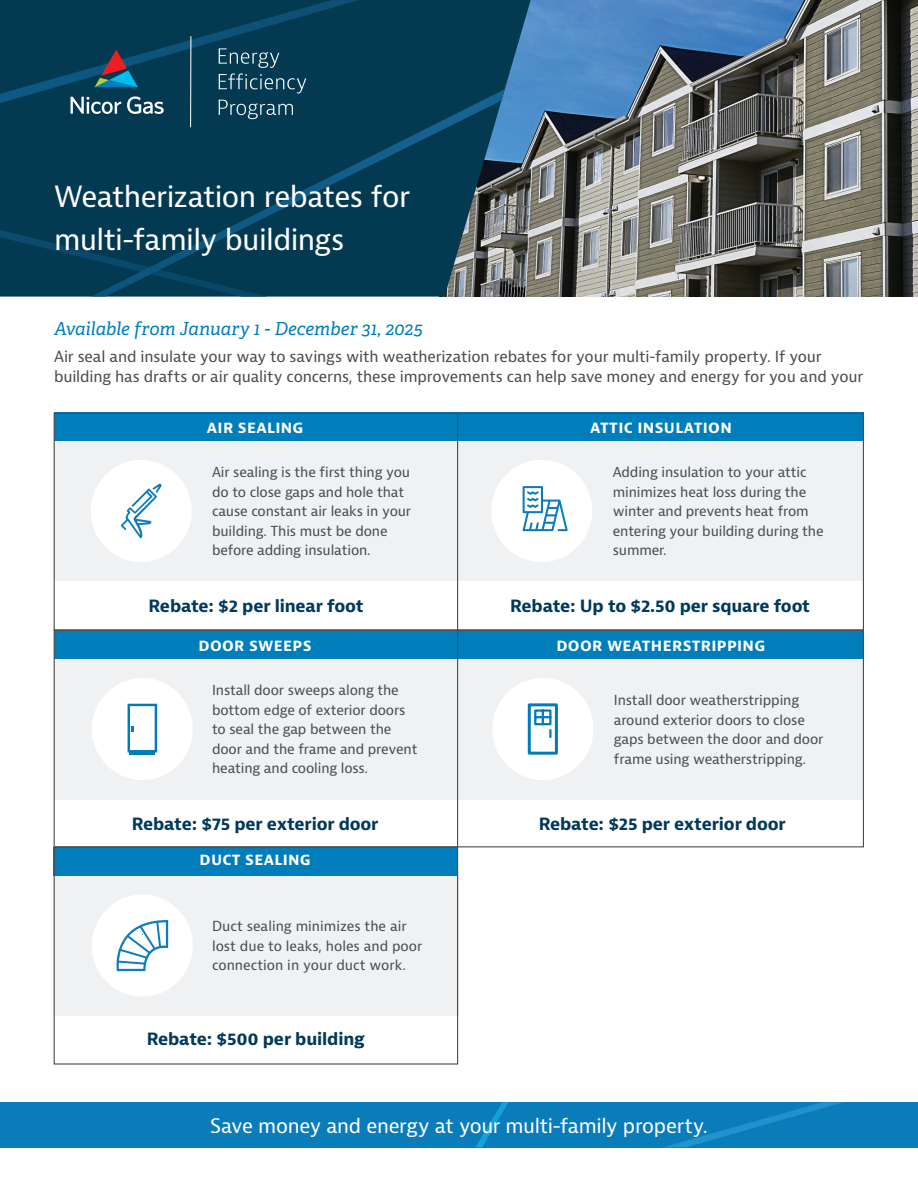
<style>
.page{position:relative;width:918px;height:1188px;background:#fff}
.page>*{position:absolute;margin:0;border:0;box-sizing:border-box;transform-origin:0 0}
.t1{font:28.5px/43.5px "Bernina Sans";letter-spacing:-.025em;color:#fff}
.t2{font:19.5px "Bernina Sans";letter-spacing:-.015em;color:#fff}
.t3{font:italic 18px "Adelle";color:#007dbb}
.t4{font:700 16.5px "Bernina Sans";letter-spacing:-.01em;color:#00395c}
.t5{font:15px/19.5px "Bernina Sans";letter-spacing:-.01em;color:#4b4c4d}
.t6{font:700 15px "Bernina Sans";letter-spacing:.02em;color:#fff}
.t7{font:13.5px/19.5px "Bernina Sans";letter-spacing:-.01em;color:#4b4c4d}
</style>
<div class="page">
<div style="left:54px;top:876px;width:404px;height:140px;background:#f0f1f2"></div>
<div style="left:54px;top:659px;width:810px;height:140px;background:#f0f1f2"></div>
<img style="left:531px;top:0;width:387px;height:297px">
<svg style="left:0;top:0;width:531px;height:297px;background:#164760"></svg>
<svg style="left:0;top:230px;width:91px;height:67px;background:#063b55"></svg>
<svg style="left:91px;top:89px;width:414px;height:208px;background:#0d3f58"></svg>
<hr style="left:190px;top:36px;width:1px;height:91px;background:#fff">
<svg style="left:0;top:0;width:359px;height:119px;background:#0d415a"></svg>
<div style="left:54px;top:441px;width:810px;height:140px;background:#f0f1f2"></div>
<div style="left:54px;top:413px;width:810px;height:28px;background:#007dbb"></div>
<div style="left:54px;top:631px;width:810px;height:28px;background:#007dbb"></div>
<div style="left:491px;top:460px;width:101px;height:102px;background:#fff;border-radius:50%"></div>
<svg style="left:523px;top:486px;width:45px;height:45px"></svg>
<div style="left:91px;top:460px;width:101px;height:102px;background:#fff;border-radius:50%"></div>
<svg style="left:121px;top:484px;width:41px;height:54px"></svg>
<div style="left:92px;top:678px;width:101px;height:102px;background:#fff;border-radius:50%"></div>
<hr style="left:130px;top:752px;width:25px;height:2px;background:#007cbb">
<svg style="left:128px;top:704px;width:29px;height:48px"></svg>
<div style="left:92px;top:895px;width:101px;height:102px;background:#fff;border-radius:50%"></div>
<div style="left:492px;top:678px;width:101px;height:102px;background:#fff;border-radius:50%"></div>
<div style="left:528px;top:703px;width:30px;height:52px;background:#fff;border:3px solid #007cbb"></div>
<svg style="left:534px;top:709px;width:18px;height:29px"></svg>
<div style="left:0;top:1102px;width:918px;height:46px;background:#0b7cba"></div>
<svg style="left:476px;top:1102px;width:32px;height:46px"></svg>
<svg style="left:664px;top:1102px;width:179px;height:46px"></svg>
<div style="left:54px;top:847px;width:403px;height:29px;background:#007dbb"></div>
<div style="left:54px;top:629px;width:810px;height:218px;border:1px solid #4b4c4d"></div>
<div style="left:54px;top:847px;width:404px;height:218px;border:1px solid #4b4c4d"></div>
<hr style="left:457px;top:413px;width:1px;height:434px;background:#4b4c4d">
<svg style="left:116px;top:920px;width:52px;height:51px"></svg>
<h1 class="t1" style="left:54px;top:175px;width:358px">Weatherization rebates for multi-family buildings</h1>
<h3 class="t3" style="left:54px;top:317px;width:370px">Available from January 1 - December 31, 2025</h3>
<p class="t5" style="left:54px;top:347px;width:811px">Air seal and insulate your way to savings with weatherization rebates for your multi-family property. If your building has drafts or air quality concerns, these improvements can help save money and energy for you and your</p>
<p class="t6" style="left:207px;top:418px;width:98px">AIR SEALING</p>
<p class="t6" style="left:590px;top:418px;width:143px">ATTIC INSULATION</p>
<p class="t7" style="left:212px;top:463px;width:201px">Air sealing is the first thing you do to close gaps and hole that cause constant air leaks in your building. This must be done before adding insulation.</p>
<p class="t7" style="left:613px;top:463px;width:212px">Adding insulation to your attic minimizes heat loss during the winter and prevents heat from entering your building during the summer.</p>
<p class="t4" style="left:149px;top:595px;width:217px">Rebate: $2 per linear foot</p>
<p class="t4" style="left:510px;top:595px;width:301px">Rebate: Up to $2.50 per square foot</p>
<p class="t6" style="left:199px;top:636px;width:115px">DOOR SWEEPS</p>
<p class="t6" style="left:556px;top:636px;width:210px">DOOR WEATHERSTRIPPING</p>
<p class="t7" style="left:212px;top:681px;width:207px">Install door sweeps along the bottom edge of exterior doors to seal the gap between the door and the frame and prevent heating and cooling loss.</p>
<p class="t4" style="left:132px;top:813px;width:248px">Rebate: $75 per exterior door</p>
<p class="t6" style="left:200px;top:850px;width:113px">DUCT SEALING</p>
<p class="t7" style="left:212px;top:917px;width:212px">Duct sealing minimizes the air lost due to leaks, holes and poor connection in your duct work.</p>
<p class="t4" style="left:147px;top:1028px;width:220px">Rebate: $500 per building</p>
<p class="t7" style="left:614px;top:691px;width:211px">Install door weatherstripping around exterior doors to close gaps between the door and door frame using weatherstripping.</p>
<p class="t4" style="left:539px;top:813px;width:249px">Rebate: $25 per exterior door</p>
<h2 class="t2" style="left:210px;top:1113px;width:499px">Save money and energy at your multi-family property.</h2>
</div>
